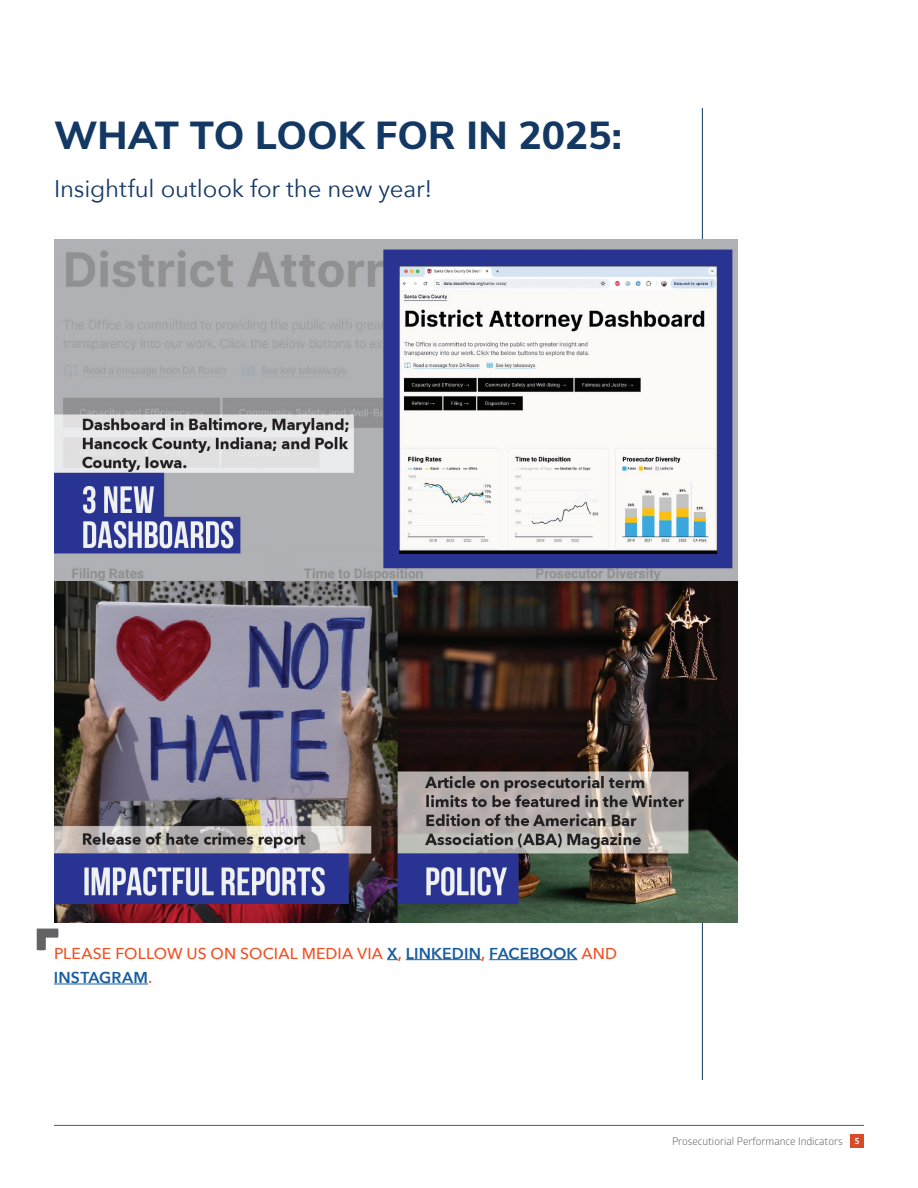
<style>
.page{position:relative;width:918px;height:1188px;background:#fff}
.page>*{position:absolute;margin:0;border:0;box-sizing:border-box;transform-origin:0 0}
.t1{font:800 39px "Nunito Sans";letter-spacing:-.005em;color:#133863}
.t2{font:24px "Avenir Next";letter-spacing:-.005em;color:#133863}
.t3{font:500 15.75px/24.3px "Avenir Next";letter-spacing:.01em;color:#f05022}
.t4{font:10.5px "Glober";color:#57585a}
.s1{font-weight:600;color:#175d9e}
.s2{font-weight:600}
.s3{font-weight:700;font-size:9px;color:#fff}
</style>
<div class="page">
<div style="left:850px;top:1134px;width:14px;height:14px;background:#d84b26"></div>
<hr style="left:54px;top:1125px;width:810px;height:1px;background:#57585a">
<hr style="left:702px;top:108px;width:1px;height:972px;background:#133863">
<hr style="left:406px;top:959px;width:75px;height:1px;background:#175d9e">
<hr style="left:489px;top:959px;width:89px;height:1px;background:#175d9e">
<hr style="left:54px;top:984px;width:94px;height:1px;background:#175d9e">
<img style="left:55px;top:240px;width:682px;height:682px">
<svg style="left:37px;top:929px;width:22px;height:21px"></svg>
<h1 class="t1" style="left:54px;top:106px;width:570px">WHAT TO LOOK FOR IN 2025:</h1>
<h2 class="t2" style="left:54px;top:168px;width:380px">Insightful outlook for the new year!</h2>
<p class="t3" style="left:54px;top:940px;width:565px">PLEASE FOLLOW US ON SOCIAL MEDIA VIA <span class="s1">X</span><span class="s2">,</span> <span class="s1">LINKEDIN</span><span class="s2">,</span> <span class="s1">FACEBOOK</span> AND<br><span class="s1">INSTAGRAM</span>.</p>
<p class="t4" style="left:672px;top:1134px;width:189px">Prosecutiorial Performance Indicators <span class="s3">5</span></p>
</div>
